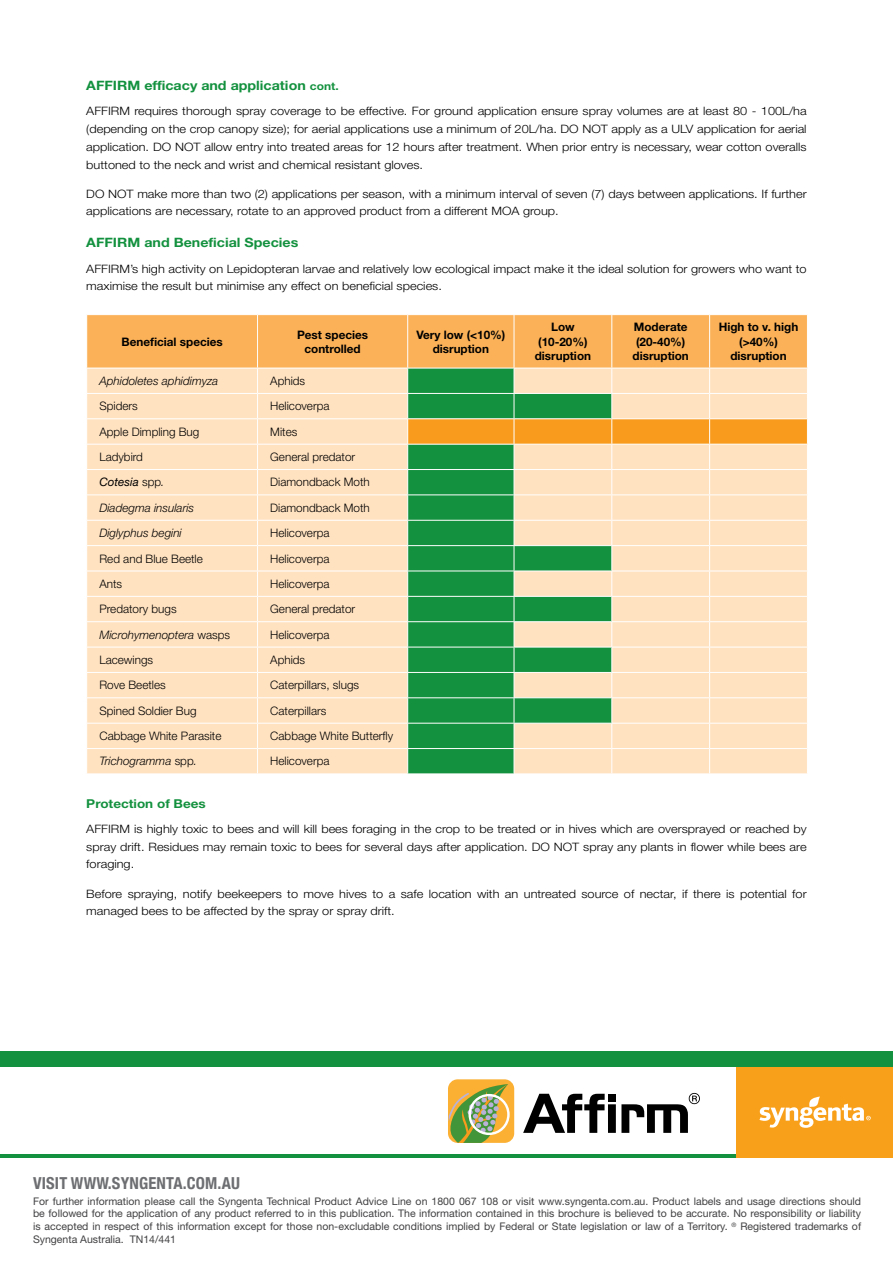
<style>
.page{position:relative;width:893px;height:1263px;background:#fff}
.page>*{position:absolute;margin:0;border:0;box-sizing:border-box;transform-origin:0 0}
.t1{font:700 condensed 16.5px "Helvetica Neue";letter-spacing:.01em;color:#6d6e71}
.t2{font:700 12.9px "Helvetica Neue LT Std";color:#13913e;scale:1.1 1}
.t3{font:700 12.3px "Helvetica Neue LT Std";color:#13913e;scale:1.1 1}
.t4{font:300 11.7px "Helvetica Neue LT Std";color:#000}
.t5{font:700 11.7px/14.1px "Helvetica Neue LT Std";color:#000;text-align:center}
.t6{font:italic 300 11.7px "Helvetica Neue LT Std";color:#000}
.t7{font:italic 11.7px "Helvetica Neue LT Std";color:#000}
.t8{font:300 11.55px/17.7px "Helvetica Neue LT Std";color:#000;scale:1.1 1}
.t9{font:10.5px/12.6px "Helvetica Neue LT Std";color:#414042;text-align:justify}
.s1{font-size:10.95px}
.s2{font-weight:300;font-style:normal}
.s3{font-weight:300}
.s4{font-style:normal}
</style>
<div class="page">
<div style="left:736px;top:1052px;width:157px;height:105px;background:#f9a01b"></div>
<div style="left:0;top:1052px;width:893px;height:15px;background:#13913e"></div>
<svg style="left:759px;top:1096px;width:112px;height:32px"></svg>
<hr style="left:0;top:1154px;width:736px;height:3px;background:#13913e">
<svg style="left:523px;top:1094px;width:82px;height:39px"></svg>
<svg style="left:621px;top:1093px;width:79px;height:40px"></svg>
<div style="left:608px;top:1104px;width:8px;height:29px;background:#000"></div>
<div style="left:608px;top:1094px;width:8px;height:7px;background:#000"></div>
<div style="left:448px;top:1079px;width:66px;height:64px;background:#fbb034;border-radius:10px"></div>
<svg style="left:448px;top:1084px;width:62px;height:59px"></svg>
<svg style="left:86px;top:315px;width:722px;height:458px;background:#dacf9e"></svg>
<p class="t2" style="left:86px;top:77px;width:231px">AFFIRM efficacy and application <span class="s1">cont.</span></p>
<p class="t8" style="left:86px;top:102px;width:656px;text-align:justify">AFFIRM requires thorough spray coverage to be effective. For ground application ensure spray volumes are at least 80 - 100L/ha (depending on the crop canopy size); for aerial applications use a minimum of 20L/ha. DO NOT apply as a ULV application for aerial application. DO NOT allow entry into treated areas for 12 hours after treatment. When prior entry is necessary, wear cotton overalls buttoned to the neck and wrist and chemical resistant gloves.</p>
<p class="t8" style="left:86px;top:185px;width:656px">DO NOT make more than two (2) applications per season, with a minimum interval of seven (7) days between applications. If further applications are necessary, rotate to an approved product from a different MOA group.</p>
<p class="t2" style="left:86px;top:235px;width:194px">AFFIRM and Beneficial Species</p>
<p class="t8" style="left:86px;top:259px;width:656px">AFFIRM’s high activity on Lepidopteran larvae and relatively low ecological impact make it the ideal solution for growers who want to maximise the result but minimise any effect on beneficial species.</p>
<p class="t5" style="left:121px;top:334px;width:103px">Beneficial species</p>
<p class="t5" style="left:297px;top:327px;width:73px">Pest species controlled</p>
<p class="t5" style="left:416px;top:327px;width:90px">Very low (&lt;10%) disruption</p>
<p class="t5" style="left:535px;top:320px;width:58px">Low (10-20%) disruption</p>
<p class="t5" style="left:633px;top:320px;width:58px;text-align:left">Moderate (20-40%) disruption</p>
<p class="t5" style="left:719px;top:320px;width:81px">High to v. high (&gt;40%) disruption</p>
<p class="t6" style="left:99px;top:374px;width:120px">Aphidoletes aphidimyza</p>
<p class="t4" style="left:270px;top:374px;width:36px">Aphids</p>
<p class="t4" style="left:99px;top:399px;width:40px">Spiders</p>
<p class="t4" style="left:270px;top:399px;width:61px">Helicoverpa</p>
<p class="t4" style="left:99px;top:424px;width:101px">Apple Dimpling Bug</p>
<p class="t4" style="left:270px;top:424px;width:29px">Mites</p>
<p class="t4" style="left:99px;top:450px;width:45px">Ladybird</p>
<p class="t4" style="left:270px;top:450px;width:86px">General predator</p>
<p class="t7" style="left:99px;top:475px;width:66px">Cotesia <span class="s2">spp</span><span class="s3">.</span></p>
<p class="t4" style="left:270px;top:475px;width:101px">Diamondback Moth</p>
<p class="t6" style="left:99px;top:501px;width:96px">Diadegma insularis</p>
<p class="t4" style="left:270px;top:500px;width:101px">Diamondback Moth</p>
<p class="t6" style="left:99px;top:526px;width:84px">Diglyphus begini</p>
<p class="t4" style="left:270px;top:526px;width:61px">Helicoverpa</p>
<p class="t4" style="left:99px;top:551px;width:105px">Red and Blue Beetle</p>
<p class="t4" style="left:270px;top:551px;width:61px">Helicoverpa</p>
<p class="t4" style="left:99px;top:576px;width:24px">Ants</p>
<p class="t4" style="left:270px;top:576px;width:61px">Helicoverpa</p>
<p class="t4" style="left:99px;top:602px;width:79px">Predatory bugs</p>
<p class="t4" style="left:270px;top:602px;width:86px">General predator</p>
<p class="t6" style="left:99px;top:627px;width:132px">Microhymenoptera <span class="s4">wasps</span></p>
<p class="t4" style="left:270px;top:627px;width:61px">Helicoverpa</p>
<p class="t4" style="left:99px;top:653px;width:55px">Lacewings</p>
<p class="t4" style="left:270px;top:653px;width:36px">Aphids</p>
<p class="t4" style="left:99px;top:678px;width:68px">Rove Beetles</p>
<p class="t4" style="left:270px;top:678px;width:90px">Caterpillars, slugs</p>
<p class="t4" style="left:99px;top:703px;width:99px">Spined Soldier Bug</p>
<p class="t4" style="left:270px;top:703px;width:58px">Caterpillars</p>
<p class="t4" style="left:99px;top:729px;width:124px">Cabbage White Parasite</p>
<p class="t4" style="left:270px;top:729px;width:124px">Cabbage White Butterfly</p>
<p class="t6" style="left:99px;top:754px;width:99px">Trichogramma <span class="s4">spp</span>.</p>
<p class="t4" style="left:270px;top:754px;width:61px">Helicoverpa</p>
<p class="t3" style="left:86px;top:795px;width:110px">Protection of Bees</p>
<p class="t8" style="left:86px;top:820px;width:656px;text-align:justify">AFFIRM is highly toxic to bees and will kill bees foraging in the crop to be treated or in hives which are oversprayed or reached by spray drift. Residues may remain toxic to bees for several days after application. DO NOT spray any plants in flower while bees are foraging.</p>
<p class="t8" style="left:86px;top:884px;width:656px">Before spraying, notify beekeepers to move hives to a safe location with an untreated source of nectar, if there is potential for managed bees to be affected by the spray or spray drift.</p>
<h1 class="t1" style="left:33px;top:1169px;width:208px">VISIT WWW.SYNGENTA.COM.AU</h1>
<p class="t9" style="left:33px;top:1195px;width:829px">For further information please call the Syngenta Technical Product Advice Line on 1800 067 108 or visit www.syngenta.com.au. Product labels and usage directions should be followed for the application of any product referred to in this publication. The information contained in this brochure is believed to be accurate. No responsibility or liability is accepted in respect of this information except for those non-excludable conditions implied by Federal or State legislation or law of a Territory. <sup>®</sup> Registered trademarks of Syngenta Australia. TN14/441</p>
</div>
